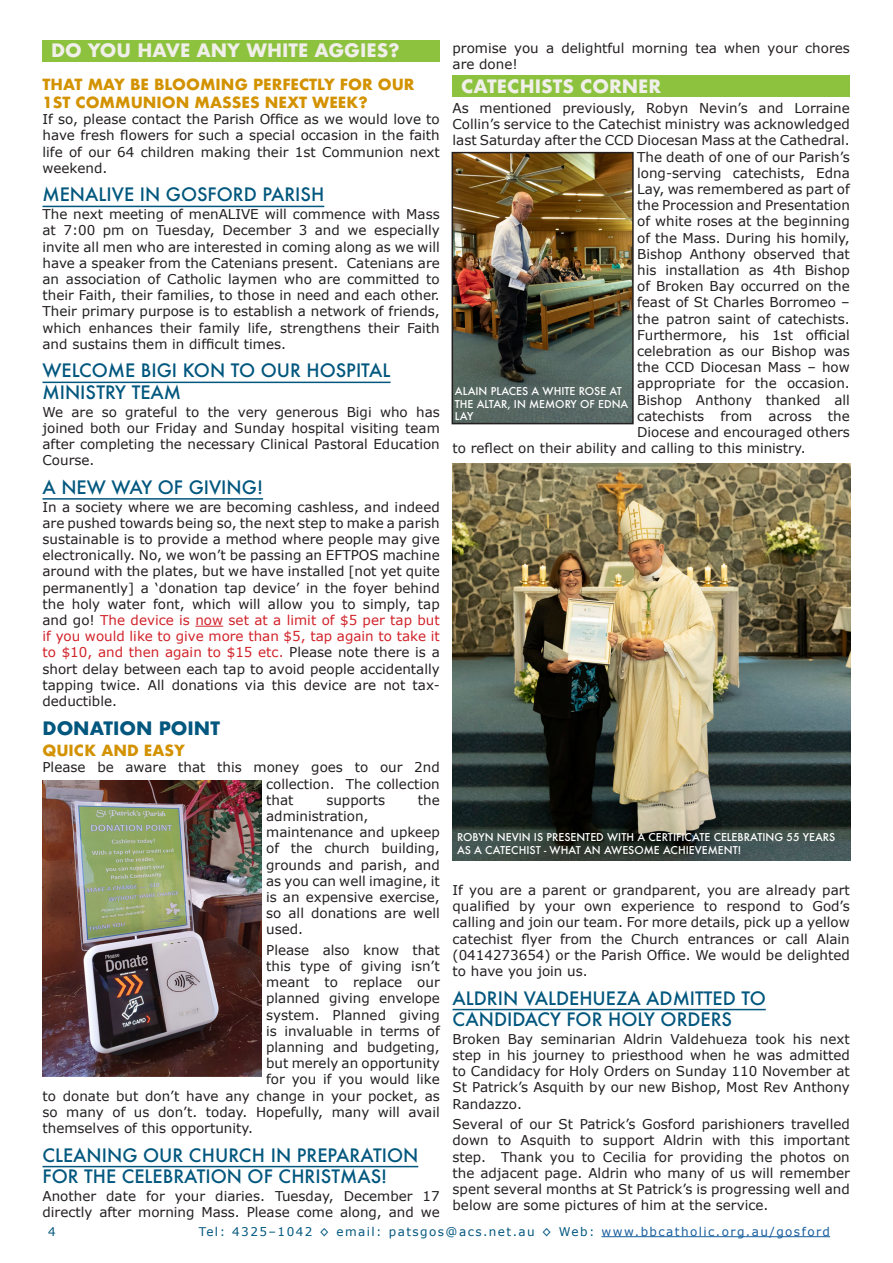
<style>
.page{position:relative;width:893px;height:1263px;background:#fff}
.page>*{position:absolute;margin:0;border:0;box-sizing:border-box;transform-origin:0 0}
.Bulletin_Heading_12p{font:500 18px/21.6px "Futura";color:#02577e}
.BULLETIN_SECTION_HEA{font:700 18px "Futura";color:#f0efea}
.Bulletin_Readings_He{font:700 18px "Futura";color:#02577e}
.Bulletin_SubHeading{font:700 15px/18px "Futura";color:#d39200}
.Bulletin_Readings_Su{font:700 15px "Futura";color:#d39200}
.Bulletin_Body_Text_9{font:13.5px/16.2px "Verdana";color:#231f20;text-align:justify}
.t1{font:12px "Verdana";letter-spacing:.12em;color:#02577e}
.Bulletin_Image_Capti{font:500 10.5px/12.6px "Futura";color:#fff}
.s1{color:#d1232a}
.s2{color:#175d9e}
</style>
<div class="page">
<hr style="left:601px;top:1236px;width:229px;height:1px;background:#175d9e">
<div style="left:43px;top:40px;width:397px;height:22px;background:#8dc23f"></div>
<hr style="left:43px;top:206px;width:281px;height:1px;background:#02577e">
<hr style="left:43px;top:382px;width:348px;height:1px;background:#02577e">
<hr style="left:43px;top:498px;width:220px;height:2px;background:#02577e">
<svg style="left:195px;top:626px;width:28px;height:1px"></svg>
<hr style="left:43px;top:1166px;width:375px;height:1px;background:#02577e">
<div style="left:453px;top:76px;width:397px;height:21px;background:#8dc23f"></div>
<hr style="left:453px;top:1009px;width:313px;height:1px;background:#02577e">
<img style="left:42px;top:780px;width:220px;height:296px">
<img style="left:455px;top:155px;width:176px;height:266px">
<div style="left:452px;top:152px;width:182px;height:272px;border:2px solid #231f20"></div>
<img style="left:453px;top:463px;width:397px;height:398px">
<p class="BULLETIN_SECTION_HEA" style="left:51px;top:38px;width:350px">DO YOU HAVE ANY WHITE AGGIES?</p>
<p class="Bulletin_SubHeading" style="left:43px;top:75px;width:374px">THAT MAY BE BLOOMING PERFECTLY FOR OUR<br>1ST COMMUNION MASSES NEXT WEEK?</p>
<p class="Bulletin_Body_Text_9" style="left:43px;top:111px;width:399px">If so, please contact the Parish Office as we would love to have fresh flowers for such a special occasion in the faith life of our 64 children making their 1st Communion next weekend.</p>
<p class="Bulletin_Heading_12p" style="left:43px;top:184px;width:283px">MENALIVE IN GOSFORD PARISH</p>
<p class="Bulletin_Body_Text_9" style="left:43px;top:206px;width:399px">The next meeting of menALIVE will commence with Mass at 7:00 pm on Tuesday, December 3 and we especially invite all men who are interested in coming along as we will have a speaker from the Catenians present. Catenians are an association of Catholic laymen who are committed to their Faith, their families, to those in need and each other.<br>Their primary purpose is to establish a network of friends, which enhances their family life, strengthens their Faith and sustains them in difficult times.</p>
<p class="Bulletin_Heading_12p" style="left:43px;top:360px;width:349px">WELCOME BIGI KON TO OUR HOSPITAL<br>MINISTRY TEAM</p>
<p class="Bulletin_Body_Text_9" style="left:43px;top:404px;width:399px">We are so grateful to the very generous Bigi who has joined both our Friday and Sunday hospital visiting team after completing the necessary Clinical Pastoral Education Course.</p>
<p class="Bulletin_Heading_12p" style="left:43px;top:476px;width:222px">A NEW WAY OF GIVING!</p>
<p class="Bulletin_Body_Text_9" style="left:43px;top:499px;width:399px">In a society where we are becoming cashless, and indeed are pushed towards being so, the next step to make a parish sustainable is to provide a method where people may give electronically. No, we won’t be passing an EFTPOS machine around with the plates, but we have installed [not yet quite permanently] a ‘donation tap device’ in the foyer behind the holy water font, which will allow you to simply, tap and go! <span class="s1">The device is now set at a limit of $5 per tap but if you would like to give more than $5, tap again to take it to $10, and then again to $15 etc.</span> Please note there is a short delay between each tap to avoid people accidentally tapping twice. All donations via this device are not tax&shy;deductible.</p>
<p class="Bulletin_Readings_He" style="left:43px;top:715px;width:179px">DONATION POINT</p>
<p class="Bulletin_Readings_Su" style="left:43px;top:740px;width:144px">QUICK AND EASY</p>
<p class="Bulletin_Body_Text_9" style="left:266px;top:759px;width:175px;text-indent:-224px">Please be aware that this money goes to our 2nd collection. The collection that</p>
<p class="Bulletin_Body_Text_9" style="left:326px;top:792px;width:60px">supports</p>
<p class="Bulletin_Body_Text_9" style="left:418px;top:792px;width:23px">the</p>
<p class="Bulletin_Body_Text_9" style="left:266px;top:808px;width:175px;text-align:left">administration, maintenance and upkeep of the church building, grounds and parish, and as you can well imagine, it is an expensive exercise, so all donations are well used.</p>
<p class="Bulletin_Body_Text_9" style="left:266px;top:942px;width:175px">Please also know that</p>
<p class="Bulletin_Body_Text_9" style="left:266px;top:958px;width:175px">this type of giving isn’t</p>
<p class="Bulletin_Body_Text_9" style="left:266px;top:974px;width:175px">meant to replace our</p>
<p class="Bulletin_Body_Text_9" style="left:266px;top:990px;width:175px">planned giving envelope</p>
<p class="Bulletin_Body_Text_9" style="left:266px;top:1007px;width:175px">system. Planned giving</p>
<p class="Bulletin_Body_Text_9" style="left:266px;top:1023px;width:175px">is invaluable in terms of</p>
<p class="Bulletin_Body_Text_9" style="left:266px;top:1039px;width:175px">planning and budgeting,</p>
<p class="Bulletin_Body_Text_9" style="left:266px;top:1055px;width:175px">but merely an opportunity</p>
<p class="Bulletin_Body_Text_9" style="left:266px;top:1071px;width:175px">for you if you would like</p>
<p class="Bulletin_Body_Text_9" style="left:43px;top:1088px;width:399px">to donate but don’t have any change in your pocket, as</p>
<p class="Bulletin_Body_Text_9" style="left:43px;top:1104px;width:399px">so many of us don’t. today. Hopefully, many will avail</p>
<p class="Bulletin_Body_Text_9" style="left:43px;top:1120px;width:212px">themselves of this opportunity.</p>
<p class="Bulletin_Heading_12p" style="left:43px;top:1144px;width:377px">CLEANING OUR CHURCH IN PREPARATION<br>FOR THE CELEBRATION OF CHRISTMAS!</p>
<p class="Bulletin_Body_Text_9" style="left:43px;top:1188px;width:399px">Another date for your diaries. Tuesday, December 17 directly after morning Mass. Please come along, and we</p>
<p class="Bulletin_Body_Text_9" style="left:453px;top:40px;width:399px">promise you a delightful morning tea when your chores are done!</p>
<p class="BULLETIN_SECTION_HEA" style="left:461px;top:73px;width:202px">CATECHISTS CORNER</p>
<p class="Bulletin_Body_Text_9" style="left:453px;top:100px;width:399px">As mentioned previously, Robyn Nevin’s and Lorraine</p>
<p class="Bulletin_Body_Text_9" style="left:453px;top:116px;width:399px">Collin’s service to the Catechist ministry was acknowledged</p>
<p class="Bulletin_Body_Text_9" style="left:453px;top:133px;width:399px">last Saturday after the CCD Diocesan Mass at the Cathedral.</p>
<p class="Bulletin_Body_Text_9" style="left:637px;top:149px;width:214px">The death of one of our Parish’s</p>
<p class="Bulletin_Body_Text_9" style="left:637px;top:165px;width:214px">long-serving catechists, Edna</p>
<p class="Bulletin_Body_Text_9" style="left:637px;top:181px;width:214px">Lay, was remembered as part of</p>
<p class="Bulletin_Body_Text_9" style="left:637px;top:197px;width:214px">the Procession and Presentation</p>
<p class="Bulletin_Body_Text_9" style="left:637px;top:214px;width:214px">of white roses at the beginning</p>
<p class="Bulletin_Body_Text_9" style="left:637px;top:230px;width:214px">of the Mass. During his homily,</p>
<p class="Bulletin_Body_Text_9" style="left:637px;top:246px;width:214px">Bishop Anthony observed that</p>
<p class="Bulletin_Body_Text_9" style="left:637px;top:262px;width:214px">his installation as 4th Bishop</p>
<p class="Bulletin_Body_Text_9" style="left:637px;top:278px;width:214px">of Broken Bay occurred on the</p>
<p class="Bulletin_Body_Text_9" style="left:637px;top:295px;width:214px">feast of St Charles Borromeo –</p>
<p class="Bulletin_Body_Text_9" style="left:637px;top:311px;width:214px">the patron saint of catechists.</p>
<p class="Bulletin_Body_Text_9" style="left:637px;top:327px;width:214px">Furthermore, his 1st official</p>
<p class="Bulletin_Body_Text_9" style="left:637px;top:343px;width:214px">celebration as our Bishop was</p>
<p class="Bulletin_Body_Text_9" style="left:637px;top:359px;width:214px">the CCD Diocesan Mass – how</p>
<p class="Bulletin_Body_Text_9" style="left:637px;top:376px;width:214px">appropriate for the occasion.</p>
<p class="Bulletin_Body_Text_9" style="left:637px;top:392px;width:214px">Bishop Anthony thanked all</p>
<p class="Bulletin_Body_Text_9" style="left:637px;top:408px;width:214px">catechists from across the</p>
<p class="Bulletin_Body_Text_9" style="left:637px;top:424px;width:214px">Diocese and encouraged others</p>
<p class="Bulletin_Body_Text_9" style="left:453px;top:440px;width:355px">to reflect on their ability and calling to this ministry.</p>
<p class="Bulletin_Image_Capti" style="left:455px;top:385px;width:175px">ALAIN PLACES A WHITE ROSE AT<br>THE ALTAR, IN MEMORY OF EDNA<br>LAY</p>
<p class="Bulletin_Image_Capti" style="left:457px;top:831px;width:380px">ROBYN NEVIN IS PRESENTED WITH A CERTIFICATE CELEBRATING 55 YEARS<br>AS A CATECHIST - WHAT AN AWESOME ACHIEVEMENT!</p>
<p class="Bulletin_Body_Text_9" style="left:453px;top:882px;width:399px">If you are a parent or grandparent, you are already part qualified by your own experience to respond to God’s calling and join our team. For more details, pick up a yellow catechist flyer from the Church entrances or call Alain (0414273654) or the Parish Office. We would be delighted to have you join us.</p>
<p class="Bulletin_Heading_12p" style="left:453px;top:987px;width:315px">ALDRIN VALDEHUEZA ADMITTED TO<br>CANDIDACY FOR HOLY ORDERS</p>
<p class="Bulletin_Body_Text_9" style="left:453px;top:1031px;width:399px">Broken Bay seminarian Aldrin Valdehueza took his next step in his journey to priesthood when he was admitted to Candidacy for Holy Orders on Sunday 110 November at St Patrick’s Asquith by our new Bishop, Most Rev Anthony Randazzo.</p>
<p class="Bulletin_Body_Text_9" style="left:453px;top:1116px;width:399px">Several of our St Patrick’s Gosford parishioners travelled down to Asquith to support Aldrin with this important step. Thank you to Cecilia for providing the photos on the adjacent page. Aldrin who many of us will remember spent several months at St Patrick’s is progressing well and below are some pictures of him at the service.</p>
<p class="t1" style="left:48px;top:1223px;width:9px">4</p>
<p class="t1" style="left:199px;top:1223px;width:633px">Tel: 4325–1042 ◊ email: patsgos@acs.net.au ◊ Web: <span class="s2">www.bbcatholic.org.au/gosford</span></p>
</div>
